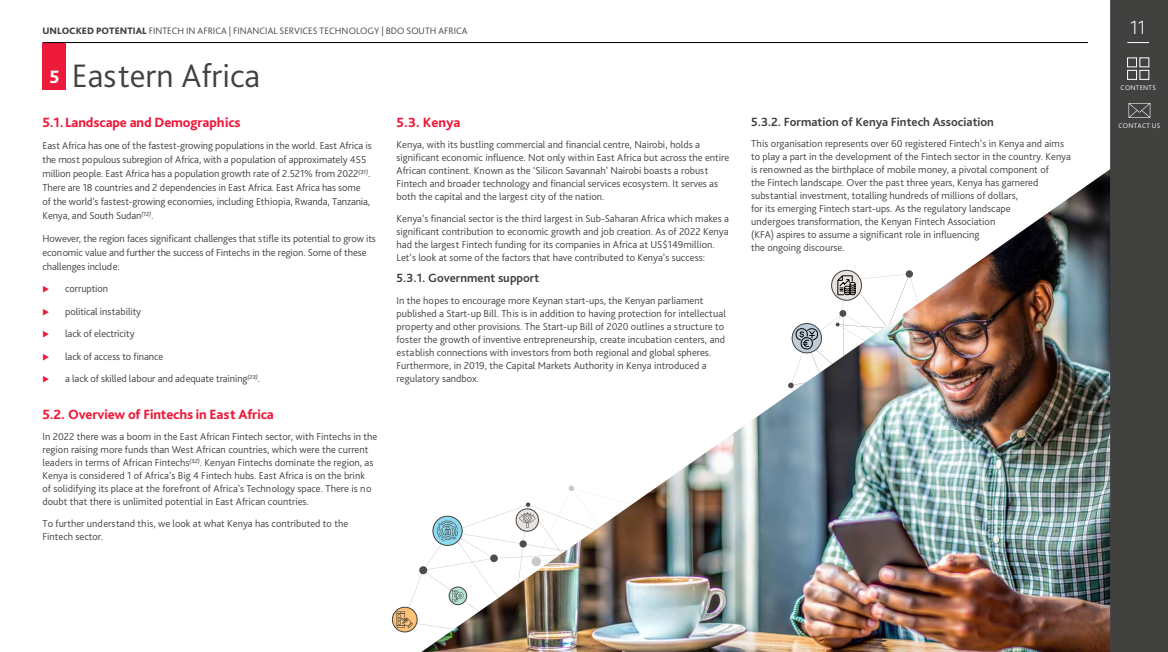
<style>
.page{position:relative;width:1168px;height:652px;background:#fff}
.page>*{position:absolute;margin:0;border:0;box-sizing:border-box;transform-origin:0 0}
.t1{font:300 34px "Bliss Pro";color:#414140}
.t2{font:200 19.7px "Bliss Pro";color:#fff}
.t3{font:800 14px "Bliss Pro";letter-spacing:-.01em;color:#ed1a3b}
.t4{font:700 12.5px "Bliss Pro";color:#414140}
.t5{font:300 10.5px/13px "Bliss Pro";color:#414140}
.t6{font:300 9.8px "Bliss Pro";color:#414140}
.t7{font:300 7.1px "Bliss Pro";letter-spacing:.035em;color:#fff}
.s1{font-weight:800}
.s2{font-weight:800;font-size:18.8px;color:#fff}
</style>
<div class="page">
<svg style="left:392px;top:607px;width:25px;height:25px"></svg>
<div style="left:392px;top:607px;width:25px;height:25px;border:1px solid #414140;border-radius:50%"></div>
<div style="left:43px;top:43px;width:23px;height:46px;background:#ed1a3b"></div>
<img style="left:421px;top:169px;width:689px;height:483px">
<div style="left:1110px;top:0;width:58px;height:652px;background:#414140"></div>
<svg style="left:1127px;top:42px;width:22px;height:1px"></svg>
<div style="left:1127px;top:58px;width:10px;height:9px;border:1px solid #fff"></div>
<div style="left:1127px;top:70px;width:10px;height:10px;border:1px solid #fff"></div>
<div style="left:1139px;top:70px;width:10px;height:10px;border:1px solid #fff"></div>
<svg style="left:1128px;top:103px;width:22px;height:15px"></svg>
<hr style="left:43px;top:42px;width:1045px;height:1px;background:#000">
<p class="t6" style="left:43px;top:25px;width:427px"><span class="s1">UNLOCKED POTENTIAL</span> FINTECH IN AFRICA | FINANCIAL SERVICES TECHNOLOGY | BDO SOUTH AFRICA</p>
<h1 class="t1" style="left:49px;top:54px;width:212px"><span class="s2">5</span> Eastern Africa</h1>
<h3 class="t3" style="left:43px;top:114px;width:200px">5.1.Landscape and Demographics</h3>
<p class="t5" style="left:43px;top:139px;width:331px;line-height:14px">East Africa has one of the fastest-growing populations in the world. East Africa is the most populous subregion of Africa, with a population of approximately 455 million people. East Africa has a population growth rate of 2.521% from 2022<sup>(31)</sup>.<br>There are 18 countries and 2 dependencies in East Africa. East Africa has some<br>of the world’s fastest-growing economies, including Ethiopia, Rwanda, Tanzania, Kenya, and South Sudan<sup>(12)</sup>.</p>
<p class="t5" style="left:43px;top:231px;width:335px;line-height:14px">However, the region faces significant challenges that stifle its potential to grow its economic value and further the success of Fintechs in the region. Some of these challenges include:</p>
<p class="t5" style="left:65px;top:277px;width:197px;line-height:22.5px">corruption<br>political instability<br>lack of electricity<br>lack of access to finance<br>a lack of skilled labour and adequate training<sup>(23)</sup>.</p>
<h3 class="t3" style="left:43px;top:406px;width:233px">5.2. Overview of Fintechs in East Africa</h3>
<p class="t5" style="left:43px;top:430px;width:336px">In 2022 there was a boom in the East African Fintech sector, with Fintechs in the region raising more funds than West African countries, which were the current leaders in terms of African Fintechs<sup>(32)</sup>. Kenyan Fintechs dominate the region, as Kenya is considered 1 of Africa’s Big 4 Fintech hubs. East Africa is on the brink<br>of solidifying its place at the forefront of Africa’s Technology space. There is no doubt that there is unlimited potential in East African countries.</p>
<p class="t5" style="left:43px;top:517px;width:307px">To further understand this, we look at what Kenya has contributed to the<br>Fintech sector.</p>
<h3 class="t3" style="left:397px;top:114px;width:66px">5.3. Kenya</h3>
<p class="t5" style="left:397px;top:138px;width:334px">Kenya, with its bustling commercial and financial centre, Nairobi, holds a significant economic influence. Not only within East Africa but across the entire African continent. Known as the ‘Silicon Savannah’ Nairobi boasts a robust Fintech and broader technology and financial services ecosystem. It serves as both the capital and the largest city of the nation.</p>
<p class="t5" style="left:397px;top:212px;width:334px">Kenya’s financial sector is the third largest in Sub-Saharan Africa which makes a significant contribution to economic growth and job creation. As of 2022 Kenya had the largest Fintech funding for its companies in Africa at US$149million.<br>Let’s look at some of the factors that have contributed to Kenya’s success:</p>
<p class="t4" style="left:397px;top:271px;width:144px">5.3.1. Government support</p>
<p class="t5" style="left:397px;top:294px;width:331px">In the hopes to encourage more Keynan start-ups, the Kenyan parliament published a Start-up Bill. This is in addition to having protection for intellectual property and other provisions. The Start-up Bill of 2020 outlines a structure to foster the growth of inventive entrepreneurship, create incubation centers, and establish connections with investors from both regional and global spheres.<br>Furthermore, in 2019, the Capital Markets Authority in Kenya introduced a regulatory sandbox.</p>
<p class="t4" style="left:751px;top:114px;width:244px">5.3.2. Formation of Kenya Fintech Association</p>
<p class="t5" style="left:751px;top:137px;width:321px">This organisation represents over 60 registered Fintech’s in Kenya and aims to play a part in the development of the Fintech sector in the country. Kenya is renowned as the birthplace of mobile money, a pivotal component of<br>the Fintech landscape. Over the past three years, Kenya has garnered substantial investment, totalling hundreds of millions of dollars,<br>for its emerging Fintech start-ups. As the regulatory landscape<br>undergoes transformation, the Kenyan Fintech Association<br>(KFA) aspires to assume a significant role in influencing<br>the ongoing discourse.</p>
<h2 class="t2" style="left:1130px;top:15px;width:17px">11</h2>
<p class="t7" style="left:1120px;top:83px;width:37px">CONTENTS</p>
<p class="t7" style="left:1118px;top:121px;width:43px">CONTACT US</p>
</div>
